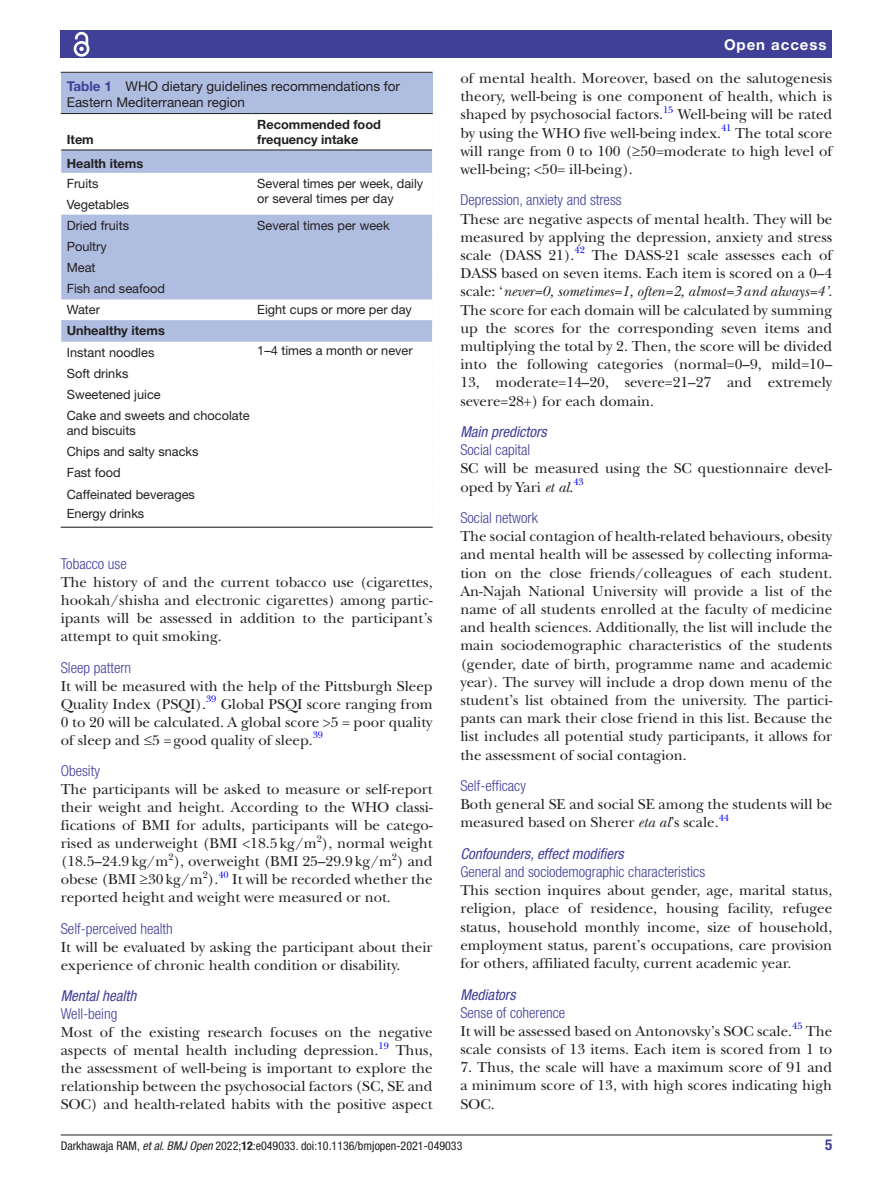
<style>
.page{position:relative;width:893px;height:1191px;background:#fff}
.page>*{position:absolute;margin:0;border:0;box-sizing:border-box;transform-origin:0 0}
.t1{font:15px/18.1px "New Baskerville";color:#231f20;text-align:justify}
.t2{font:300 condensed 15px "Helvetica Neue LT Std";color:#414099}
.t3{font:italic condensed 15px "Helvetica Neue LT Std";color:#414099}
.t4{font:700 15px "Helvetica Neue LT Std";letter-spacing:.065em;color:#fff}
.t5{font:700 condensed 15px "Helvetica Neue LT Std";color:#414099}
.t6{font:13.5px/16.5px "Helvetica Neue LT Std";color:#231f20}
.t7{font:12.75px/21.1px "Helvetica Neue LT Std";color:#231f20}
.t8{font:700 12.75px/15.3px "Helvetica Neue LT Std";color:#231f20}
.t9{font:condensed 12px "Helvetica Neue LT Std";color:#231f20}
.t10{font:9.9px "New Baskerville";color:#00f}
.t11{font:9.9px "New Baskerville";color:#231f20}
.s1{font-weight:700;color:#414099}
.s2{font-style:italic}
.s3{font-weight:700}
</style>
<div class="page">
<hr style="left:61px;top:1134px;width:771px;height:1px;background:#231f20">
<div style="left:61px;top:31px;width:771px;height:27px;background:#414099"></div>
<svg style="left:73px;top:31px;width:17px;height:26px"></svg>
<div style="left:61px;top:73px;width:372px;height:454px;background:#afbde1"></div>
<hr style="left:61px;top:72px;width:372px;height:1px;background:#231f20">
<div style="left:61px;top:114px;width:371px;height:413px;background:#fff"></div>
<svg style="left:61px;top:151px;width:371px;height:190px"></svg>
<hr style="left:61px;top:113px;width:190px;height:1px;background:#231f20">
<hr style="left:61px;top:150px;width:190px;height:1px;background:#231f20">
<hr style="left:251px;top:113px;width:182px;height:1px;background:#231f20">
<hr style="left:251px;top:150px;width:181px;height:1px;background:#231f20">
<hr style="left:61px;top:527px;width:190px;height:1px;background:#231f20">
<hr style="left:251px;top:527px;width:182px;height:1px;background:#231f20">
<hr style="left:432px;top:114px;width:1px;height:36px;background:#fff">
<svg style="left:432px;top:150px;width:1px;height:255px"></svg>
<hr style="left:432px;top:405px;width:1px;height:36px;background:#fff">
<svg style="left:432px;top:441px;width:1px;height:86px"></svg>
<p class="t6" style="left:67px;top:77px;width:335px"><span class="s1">Table 1</span> WHO dietary guidelines recommendations for<br>Eastern Mediterranean region</p>
<p class="t8" style="left:67px;top:131px;width:29px">Item</p>
<p class="t8" style="left:257px;top:116px;width:125px">Recommended food frequency intake</p>
<p class="t8" style="left:67px;top:156px;width:78px">Health items</p>
<p class="t7" style="left:67px;top:172px;width:33px">Fruits</p>
<p class="t7" style="left:257px;top:175px;width:167px;line-height:15.3px">Several times per week, daily or several times per day</p>
<p class="t7" style="left:67px;top:193px;width:64px">Vegetables<br>Dried fruits</p>
<p class="t7" style="left:257px;top:215px;width:134px">Several times per week</p>
<p class="t7" style="left:67px;top:236px;width:100px">Poultry<br>Meat<br>Fish and seafood<br>Water</p>
<p class="t7" style="left:257px;top:299px;width:156px">Eight cups or more per day</p>
<p class="t8" style="left:67px;top:323px;width:100px">Unhealthy items</p>
<p class="t7" style="left:67px;top:341px;width:89px">Instant noodles</p>
<p class="t7" style="left:257px;top:340px;width:157px">1–4 times a month or never</p>
<p class="t7" style="left:67px;top:362px;width:184px">Soft drinks<br>Sweetened juice<br>Cake and sweets and chocolate</p>
<p class="t7" style="left:67px;top:420px;width:133px">and biscuits<br>Chips and salty snacks<br>Fast food<br>Caffeinated beverages</p>
<p class="t7" style="left:67px;top:503px;width:79px">Energy drinks</p>
<p class="t2" style="left:61px;top:555px;width:68px">Tobacco use</p>
<p class="t1" style="left:61px;top:573px;width:373px">The history of and the current tobacco use (cigarettes, hookah/shisha and electronic cigarettes) among partic&shy;ipants will be assessed in addition to the participant’s attempt to quit smoking.</p>
<p class="t2" style="left:61px;top:659px;width:72px">Sleep pattern</p>
<p class="t1" style="left:61px;top:677px;width:373px">It will be measured with the help of the Pittsburgh Sleep<br>Quality Index (PSQI).</p>
<p class="t10" style="left:206px;top:693px;width:12px">39</p>
<p class="t1" style="left:61px;top:695px;width:373px;text-indent:160px">Global PSQI score ranging from 0 to 20 will be calculated. A global score &gt;5 = poor quality of sleep and ≤5 =good quality of sleep.</p>
<p class="t10" style="left:313px;top:729px;width:12px">39</p>
<p class="t2" style="left:61px;top:762px;width:41px">Obesity</p>
<p class="t1" style="left:61px;top:780px;width:373px">The participants will be asked to measure or self-report their weight and height. According to the WHO classi&shy;fications of BMI for adults, participants will be catego&shy;rised as underweight (BMI &lt;18.5kg/m ), normal weight</p>
<p class="t11" style="left:317px;top:832px;width:7px">2</p>
<p class="t1" style="left:61px;top:852px;width:373px">(18.5–24.9kg/m ), overweight (BMI 25–29.9kg/m ) and</p>
<p class="t11" style="left:169px;top:850px;width:7px">2</p>
<p class="t11" style="left:392px;top:850px;width:7px">2</p>
<p class="t1" style="left:61px;top:870px;width:159px">obese (BMI ≥30kg/m ).</p>
<p class="t11" style="left:203px;top:868px;width:7px">2</p>
<p class="t10" style="left:218px;top:868px;width:12px">40</p>
<p class="t1" style="left:61px;top:870px;width:373px;text-indent:171px">It will be recorded whether the reported height and weight were measured or not.</p>
<p class="t2" style="left:61px;top:920px;width:114px">Self-perceived health</p>
<p class="t1" style="left:61px;top:938px;width:373px">It will be evaluated by asking the participant about their experience of chronic health condition or disability.</p>
<p class="t3" style="left:61px;top:987px;width:77px">Mental health</p>
<p class="t2" style="left:61px;top:1005px;width:58px">Well-being</p>
<p class="t1" style="left:61px;top:1023px;width:373px">Most of the existing research focuses on the negative aspects of mental health including depression.</p>
<p class="t10" style="left:379px;top:1039px;width:12px">19</p>
<p class="t1" style="left:61px;top:1041px;width:373px;text-indent:335px">Thus, the assessment of well-being is important to explore the relationship between the psychosocial factors (SC, SE and SOC) and health-related habits with the positive aspect</p>
<p class="t4" style="left:724px;top:35px;width:104px">Open access</p>
<p class="t1" style="left:460px;top:69px;width:373px">of mental health. Moreover, based on the salutogenesis theory, well-being is one component of health, which is shaped by psychosocial factors.<sup>15</sup> Well-being will be rated by using the WHO five well-being index.<sup>41</sup> The total score will range from 0 to 100 (≥50=moderate to high level of well-being; &lt;50= ill-being).</p>
<p class="t2" style="left:460px;top:191px;width:163px">Depression, anxiety and stress</p>
<p class="t1" style="left:460px;top:210px;width:373px">These are negative aspects of mental health. They will be measured by applying the depression, anxiety and stress scale (DASS 21).</p>
<p class="t10" style="left:574px;top:244px;width:12px">42</p>
<p class="t1" style="left:460px;top:246px;width:373px;text-indent:131px">The DASS-21 scale assesses each of DASS based on seven items. Each item is scored on a 0–4 scale: ‘<span class="s2">never=0, sometimes=1, often=2, almost=3and always=4’</span>.<br>The score for each domain will be calculated by summing up the scores for the corresponding seven items and multiplying the total by 2. Then, the score will be divided into the following categories (normal=0–9, mild=10– 13, moderate=14–20, severe=21–27 and extremely severe=28+) for each domain.</p>
<p class="t3" style="left:460px;top:423px;width:88px">Main predictors</p>
<p class="t2" style="left:460px;top:441px;width:71px">Social capital</p>
<p class="t1" style="left:460px;top:459px;width:373px">SC will be measured using the SC questionnaire devel&shy;oped by Yari <span class="s2">et al</span>.</p>
<p class="t10" style="left:573px;top:476px;width:12px">43</p>
<p class="t2" style="left:460px;top:509px;width:79px">Social network</p>
<p class="t1" style="left:460px;top:527px;width:373px">The social contagion of health-related behaviours, obesity and mental health will be assessed by collecting informa&shy;tion on the close friends/colleagues of each student.<br>An-Najah National University will provide a list of the name of all students enrolled at the faculty of medicine and health sciences. Additionally, the list will include the main sociodemographic characteristics of the students (gender, date of birth, programme name and academic year). The survey will include a drop down menu of the student’s list obtained from the university. The partici&shy;pants can mark their close friend in this list. Because the list includes all potential study participants, it allows for the assessment of social contagion.</p>
<p class="t2" style="left:460px;top:777px;width:67px">Self-efficacy</p>
<p class="t1" style="left:460px;top:795px;width:373px">Both general SE and social SE among the students will be measured based on Sherer <span class="s2">eta al</span>’s scale.</p>
<p class="t10" style="left:719px;top:811px;width:12px">44</p>
<p class="t3" style="left:460px;top:845px;width:165px">Confounders, effect modifiers</p>
<p class="t2" style="left:460px;top:863px;width:246px">General and sociodemographic characteristics</p>
<p class="t1" style="left:460px;top:881px;width:373px">This section inquires about gender, age, marital status, religion, place of residence, housing facility, refugee status, household monthly income, size of household, employment status, parent’s occupations, care provision for others, affiliated faculty, current academic year.</p>
<p class="t3" style="left:460px;top:985px;width:57px">Mediators</p>
<p class="t2" style="left:460px;top:1003px;width:106px">Sense of coherence</p>
<p class="t1" style="left:460px;top:1022px;width:373px">It will be assessed based on Antonovsky’s SOC scale.<sup>45</sup> The scale consists of 13 items. Each item is scored from 1 to</p>
<p class="t1" style="left:460px;top:1058px;width:373px">7. Thus, the scale will have a maximum score of 91 and a minimum score of 13, with high scores indicating high SOC.</p>
<p class="t9" style="left:61px;top:1138px;width:403px">Darkhawaja RAM, <span class="s2">et al</span>. <span class="s2">BMJ Open</span> 2022;<span class="s3">12</span>:e049033. doi:10.1136/bmjopen-2021-049033</p>
<p class="t5" style="left:825px;top:1135px;width:9px">5</p>
</div>
